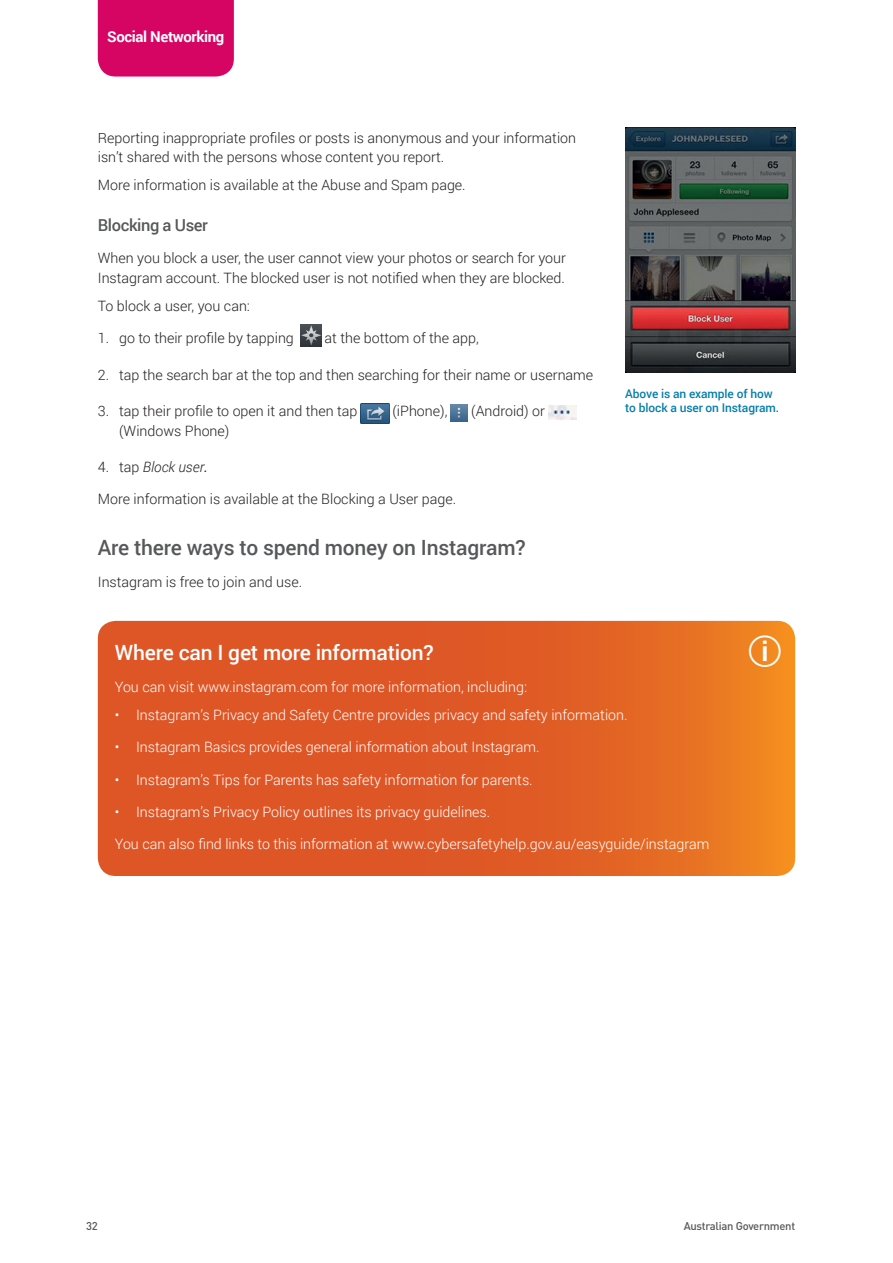
<style>
.page{position:relative;width:893px;height:1263px;background:#fff}
.page>*{position:absolute;margin:0;border:0;box-sizing:border-box;transform-origin:0 0}
.t1{font:500 21px "Roboto";letter-spacing:-.01em;color:#57585a}
.t2{font:500 21px "Roboto";letter-spacing:-.01em;color:#fff}
.t3{font:500 16.5px "Roboto";letter-spacing:-.025em;color:#57585a}
.t4{font:700 15px "Roboto";letter-spacing:-.025em;color:#fff}
.t5{font:300 14.25px/19.5px "Roboto";color:#231f20}
.t6{font:300 14.25px "Roboto";color:#fff}
.t7{font:italic 300 14.25px "Roboto";color:#231f20}
.t8{font:500 12px/14.4px "Roboto";letter-spacing:-.01em;color:#067eaa}
.t9{font:500 11.25px "DIN";letter-spacing:-.025em;color:#57585a}
.s1{font-style:normal}
.s2{font-weight:400}
</style>
<div class="page">
<div style="left:98px;top:0;width:136px;height:77px;background:#d60564"></div>
<img style="left:301px;top:325px;width:20px;height:21px">
<img style="left:361px;top:403px;width:28px;height:21px">
<img style="left:451px;top:405px;width:17px;height:16px">
<img style="left:548px;top:406px;width:29px;height:13px">
<svg style="left:98px;top:621px;width:697px;height:255px;background:#e15f25"></svg>
<img style="left:625px;top:128px;width:170px;height:244px">
<svg style="left:749px;top:636px;width:32px;height:31px"></svg>
<p class="t4" style="left:107px;top:26px;width:119px">Social Networking</p>
<p class="t5" style="left:98px;top:127px;width:480px">Reporting inappropriate profiles or posts is anonymous and your information isn’t shared with the persons whose content you report.</p>
<p class="t5" style="left:98px;top:175px;width:369px">More information is available at the Abuse and Spam page.</p>
<p class="t3" style="left:98px;top:214px;width:112px">Blocking a User</p>
<p class="t5" style="left:98px;top:248px;width:470px">When you block a user, the user cannot view your photos or search for your<br>Instagram account. The blocked user is not notified when they are blocked.</p>
<p class="t5" style="left:98px;top:296px;width:154px">To block a user, you can:</p>
<p class="t5" style="left:98px;top:328px;width:198px">1. go to their profile by tapping</p>
<p class="t5" style="left:325px;top:328px;width:156px">at the bottom of the app,</p>
<p class="t5" style="left:98px;top:364px;width:497px">2. tap the search bar at the top and then searching for their name or username</p>
<p class="t5" style="left:98px;top:401px;width:261px">3. tap their profile to open it and then tap</p>
<p class="t5" style="left:392px;top:401px;width:56px">(iPhone),</p>
<p class="t5" style="left:471px;top:401px;width:75px">(Android) or</p>
<p class="t5" style="left:119px;top:420px;width:112px">(Windows Phone)</p>
<p class="t7" style="left:98px;top:457px;width:112px"><span class="s1">4. tap</span> Block user<span class="s2">.</span></p>
<p class="t5" style="left:98px;top:489px;width:360px">More information is available at the Blocking a User page.</p>
<h1 class="t1" style="left:98px;top:533px;width:429px">Are there ways to spend money on Instagram?</h1>
<p class="t5" style="left:98px;top:572px;width:206px">Instagram is free to join and use.</p>
<p class="t8" style="left:625px;top:386px;width:155px">Above is an example of how to block a user on Instagram.</p>
<h1 class="t2" style="left:115px;top:638px;width:320px">Where can I get more information?</h1>
<p class="t6" style="left:115px;top:677px;width:414px">You can visit www.instagram.com for more information, including:</p>
<p class="t6" style="left:115px;top:705px;width:514px">• Instagram’s Privacy and Safety Centre provides privacy and safety information.</p>
<p class="t6" style="left:115px;top:737px;width:426px">• Instagram Basics provides general information about Instagram.</p>
<p class="t6" style="left:115px;top:770px;width:419px">• Instagram’s Tips for Parents has safety information for parents.</p>
<p class="t6" style="left:115px;top:802px;width:377px">• Instagram’s Privacy Policy outlines its privacy guidelines.</p>
<p class="t6" style="left:115px;top:834px;width:596px">You can also find links to this information at www.cybersafetyhelp.gov.au/easyguide/instagram</p>
<p class="t9" style="left:86px;top:1218px;width:13px">32</p>
<p class="t9" style="left:684px;top:1218px;width:113px">Australian Government</p>
</div>
